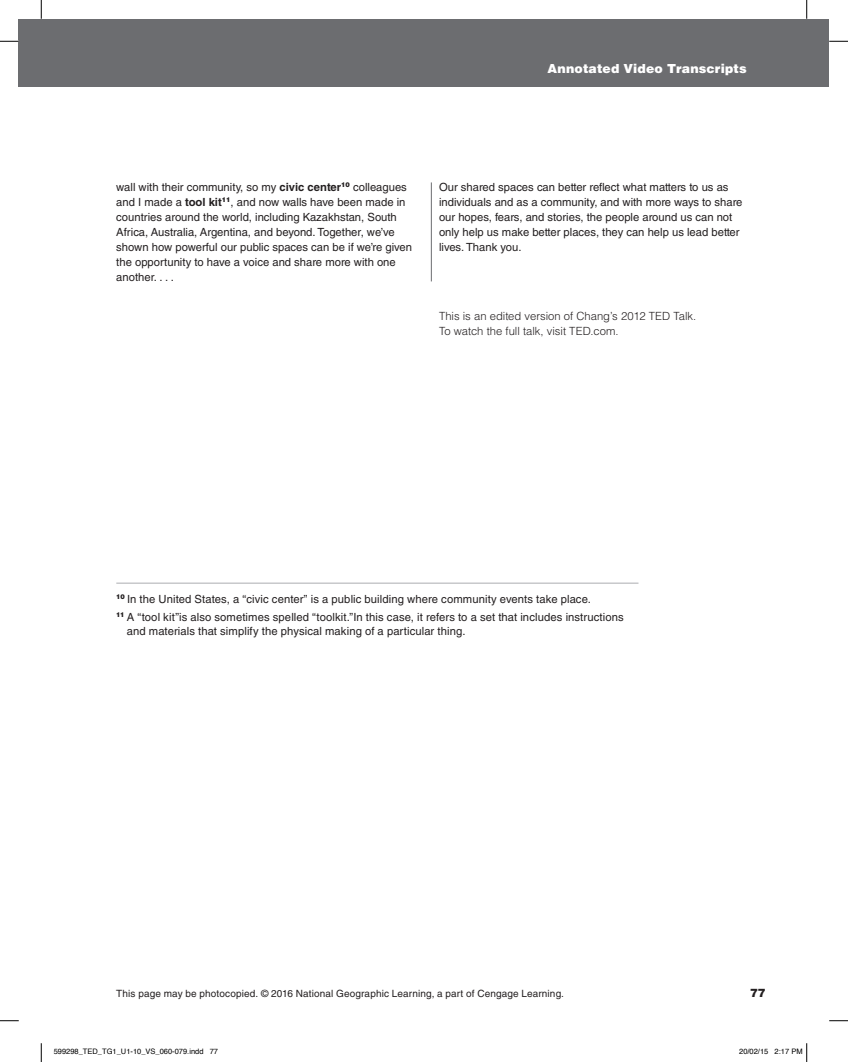
<style>
.page{position:relative;width:848px;height:1062px;background:#fff}
.page>*{position:absolute;margin:0;border:0;box-sizing:border-box;transform-origin:0 0}
.t1{font:900 12.5px "Helvetica LT Std";letter-spacing:.01em;color:#fff}
.t2{font:900 11.5px "Helvetica LT Std";color:#231f20}
.t3{font:11.25px/15px "Helvetica LT Std";color:#231f20}
.t4{font:300 11.25px/15px "Helvetica LT Std";color:#231f20}
.t5{font:10px "Helvetica LT Std";letter-spacing:.015em;color:#231f20}
.t6{font:7.5px "Helvetica";color:#000}
.s1{font-weight:700}
</style>
<div class="page">
<div style="left:19px;top:19px;width:810px;height:67px;background:#6c6d70"></div>
<hr style="left:431px;top:182px;width:1px;height:99px;background:#6c6d70">
<hr style="left:116px;top:582px;width:522px;height:1px;background:#bcbdc0">
<svg style="left:0;top:40px;width:19px;height:2px"></svg>
<svg style="left:829px;top:40px;width:19px;height:2px"></svg>
<svg style="left:0;top:1020px;width:19px;height:1px"></svg>
<svg style="left:829px;top:1020px;width:19px;height:1px"></svg>
<svg style="left:40px;top:0;width:2px;height:19px"></svg>
<svg style="left:40px;top:1043px;width:2px;height:18px"></svg>
<svg style="left:806px;top:0;width:1px;height:19px"></svg>
<svg style="left:806px;top:1043px;width:1px;height:18px"></svg>
<p class="t1" style="left:547px;top:61px;width:200px">Annotated Video Transcripts</p>
<p class="t3" style="left:116px;top:179px;width:297px">wall with their community, so my <span class="s1">civic center</span><sup>10</sup> colleagues and I made a <span class="s1">tool kit</span><sup>11</sup>, and now walls have been made in countries around the world, including Kazakhstan, South Africa, Australia, Argentina, and beyond. Together, we’ve shown how powerful our public spaces can be if we’re given the opportunity to have a voice and share more with one another. . . .</p>
<p class="t3" style="left:439px;top:179px;width:305px">Our shared spaces can better reflect what matters to us as individuals and as a community, and with more ways to share our hopes, fears, and stories, the people around us can not only help us make better places, they can help us lead better lives. Thank you.</p>
<p class="t4" style="left:439px;top:308px;width:259px">This is an edited version of Chang’s 2012 TED Talk.<br>To watch the full talk, visit TED.com.</p>
<p class="t3" style="left:116px;top:589px;width:509px;line-height:18.1px"><sup>10</sup> In the United States, a “civic center” is a public building where community events take place.<br><sup>11</sup> A “tool kit”is also sometimes spelled “toolkit.”In this case, it refers to a set that includes instructions</p>
<p class="t3" style="left:127px;top:623px;width:340px">and materials that simplify the physical making of a particular thing.</p>
<p class="t5" style="left:116px;top:987px;width:449px">This page may be photocopied. © 2016 National Geographic Learning, a part of Cengage Learning.</p>
<p class="t2" style="left:750px;top:985px;width:17px">77</p>
<p class="t6" style="left:54px;top:1045px;width:166px">599298_TED_TG1_U1-10_VS_060-079.indd 77</p>
<p class="t6" style="left:739px;top:1045px;width:65px">20/02/15 2:17 PM</p>
</div>
